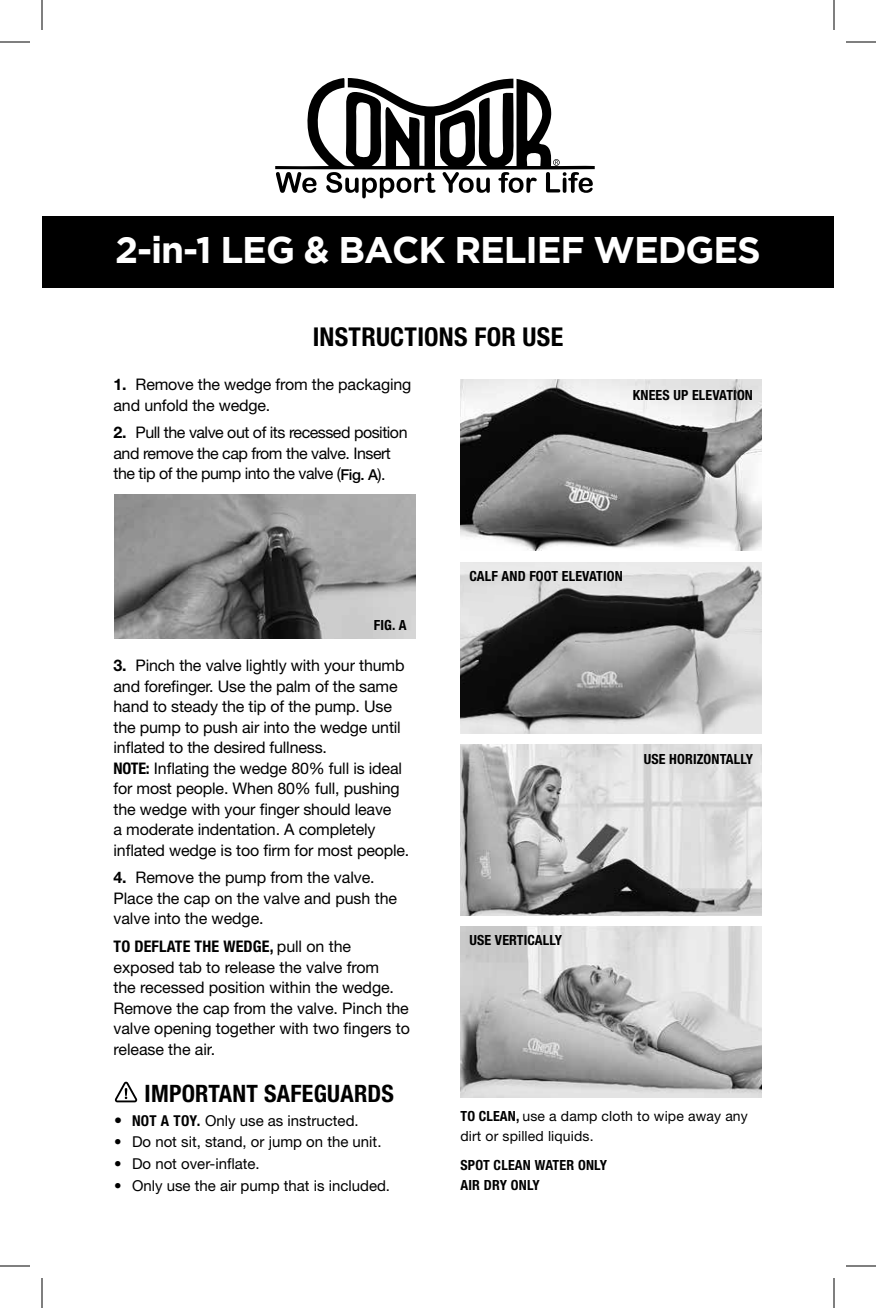
<style>
.page{position:relative;width:876px;height:1308px;background:#fff}
.page>*{position:absolute;margin:0;border:0;box-sizing:border-box;transform-origin:0 0}
.t1{font:700 37px "Gotham";letter-spacing:-.03em;color:#fff}
.t2{font:700 condensed 26px "Helvetica Neue LT Std";letter-spacing:.01em;color:#000}
.t3{font:700 condensed 24px "Helvetica Neue LT Std";letter-spacing:.01em;color:#000}
.t4{font:16px/20.4px "Helvetica Neue LT Std";letter-spacing:-.01em;color:#000}
.t5{font:16px/20.4px "Helvetica Neue LT Std";letter-spacing:-.03em;color:#000}
.t6{font:15px "Helvetica Neue LT Std";color:#000}
.t7{font:700 condensed 14px/20px "Helvetica Neue LT Std";letter-spacing:.01em;color:#000}
.t8{font:14px/20px "Helvetica Neue LT Std";letter-spacing:.01em;color:#000}
.s1{font-weight:700}
.s2{font-weight:500;font-size:15px}
.s3{font-weight:700;font-stretch:condensed}
.s4{font-weight:700;font-size:16px}
</style>
<div class="page">
<svg style="left:115px;top:1082px;width:22px;height:20px"></svg>
<img style="left:114px;top:494px;width:302px;height:144px">
<img style="left:460px;top:926px;width:302px;height:171px">
<img style="left:460px;top:744px;width:302px;height:171px">
<img style="left:460px;top:380px;width:302px;height:171px">
<img style="left:460px;top:562px;width:302px;height:171px">
<svg style="left:275px;top:78px;width:320px;height:120px"></svg>
<div style="left:42px;top:216px;width:792px;height:72px;background:#000"></div>
<hr style="left:0;top:42px;width:30px;height:1px;background:#000">
<hr style="left:846px;top:42px;width:30px;height:1px;background:#000">
<hr style="left:0;top:1266px;width:30px;height:1px;background:#000">
<hr style="left:846px;top:1266px;width:30px;height:1px;background:#000">
<hr style="left:42px;top:0;width:1px;height:30px;background:#000">
<hr style="left:42px;top:1278px;width:1px;height:30px;background:#000">
<hr style="left:834px;top:0;width:1px;height:30px;background:#000">
<hr style="left:834px;top:1278px;width:1px;height:30px;background:#000">
<h1 class="t1" style="left:115px;top:225px;width:647px">2-in-1 LEG &amp; BACK RELIEF WEDGES</h1>
<h2 class="t2" style="left:313px;top:321px;width:252px">INSTRUCTIONS FOR USE</h2>
<p class="t4" style="left:114px;top:374px;width:299px"><span class="s1">1.</span> Remove the wedge from the packaging and unfold the wedge.</p>
<p class="t5" style="left:114px;top:422px;width:296px"><span class="s1">2.</span> Pull the valve out of its recessed position and remove the cap from the valve. Insert the tip of the pump into the valve (<span class="s2">Fig. A</span>).</p>
<p class="t7" style="left:633px;top:385px;width:122px">KNEES UP ELEVATION</p>
<p class="t7" style="left:374px;top:615px;width:34px">FIG. A</p>
<p class="t4" style="left:114px;top:655px;width:297px"><span class="s1">3.</span> Pinch the valve lightly with your thumb and forefinger. Use the palm of the same hand to steady the tip of the pump. Use the pump to push air into the wedge until inflated to the desired fullness.<br><span class="s3">NOTE:</span> Inflating the wedge 80% full is ideal for most people. When 80% full, pushing the wedge with your finger should leave<br>a moderate indentation. A completely inflated wedge is too firm for most people.</p>
<p class="t4" style="left:114px;top:867px;width:285px"><span class="s1">4.</span> Remove the pump from the valve.<br>Place the cap on the valve and push the valve into the wedge.</p>
<p class="t4" style="left:114px;top:936px;width:298px"><span class="s3">TO DEFLATE THE WEDGE,</span> pull on the exposed tab to release the valve from<br>the recessed position within the wedge.<br>Remove the cap from the valve. Pinch the valve opening together with two fingers to release the air.</p>
<p class="t7" style="left:470px;top:566px;width:155px">CALF AND FOOT ELEVATION</p>
<p class="t7" style="left:470px;top:930px;width:94px">USE VERTICALLY</p>
<p class="t7" style="left:644px;top:749px;width:111px">USE HORIZONTALLY</p>
<h3 class="t3" style="left:145px;top:1079px;width:251px">IMPORTANT SAFEGUARDS</h3>
<p class="t6" style="left:114px;top:1111px;width:246px"><span class="s4">•</span> <span class="s3">NOT A TOY.</span> Only use as instructed.</p>
<p class="t6" style="left:114px;top:1133px;width:269px">• Do not sit, stand, or jump on the unit.</p>
<p class="t6" style="left:114px;top:1155px;width:147px">• Do not over-inflate.</p>
<p class="t6" style="left:114px;top:1177px;width:278px">• Only use the air pump that is included.</p>
<p class="t8" style="left:460px;top:1106px;width:289px"><span class="s3">TO CLEAN,</span> use a damp cloth to wipe away any dirt or spilled liquids.</p>
<p class="t7" style="left:460px;top:1155px;width:148px">SPOT CLEAN WATER ONLY<br>AIR DRY ONLY</p>
</div>
